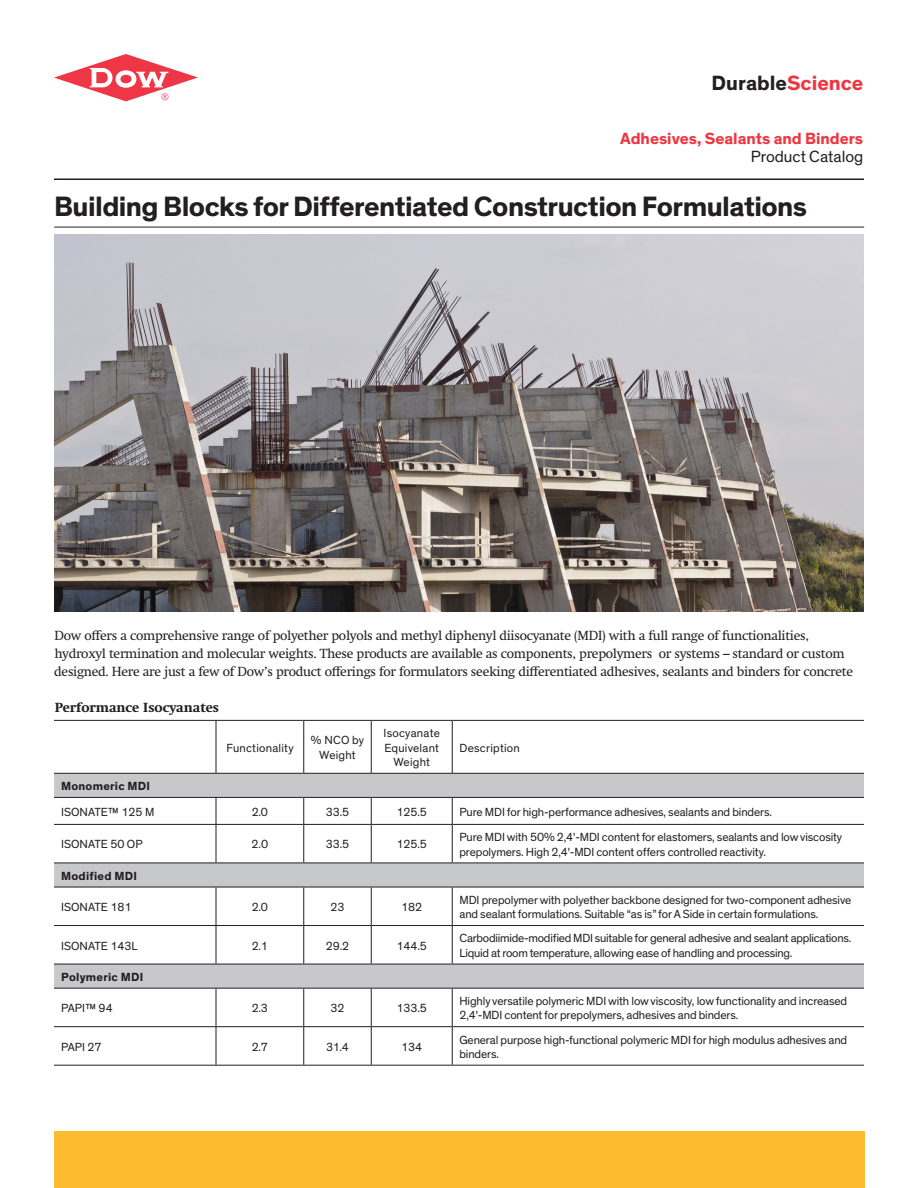
<style>
.page{position:relative;width:918px;height:1188px;background:#fff}
.page>*{position:absolute;margin:0;border:0;box-sizing:border-box;transform-origin:0 0}
.Headline_Primary{font:700 28.5px "Dow Corporate";letter-spacing:-.02em;color:#231f20}
.Sub-market{font:700 21px "Dow Corporate";color:#231f20}
.Sub-market-2{font:700 16.5px "Dow Corporate";color:#ee3640}
.Sub-market-3{font:16.5px "Dow Corporate";color:#231f20}
.t1{font:13.5px/18px "Swift Neue LT Pro";letter-spacing:-.02em;color:#231f20}
.t2{font:700 13.5px "Swift Neue LT Pro";color:#231f20}
.t3{font:12px/14.4px "Dow Corporate";letter-spacing:-.01em;color:#231f20}
.t4{font:12px/14.4px "Dow Corporate";letter-spacing:.02em;color:#231f20;text-align:center}
.t5{font:700 12px "Dow Corporate";letter-spacing:.02em;color:#231f20}
.t6{font:12px/14.4px "Dow Corporate";letter-spacing:.015em;color:#231f20;text-align:center}
.s1{color:#ee3640}
</style>
<div class="page">
<div style="left:54px;top:774px;width:810px;height:23px;background:#c7c8ca"></div>
<svg style="left:54px;top:798px;width:810px;height:26px"></svg>
<svg style="left:54px;top:825px;width:810px;height:240px"></svg>
<hr style="left:54px;top:773px;width:162px;height:1px;background:#231f20">
<hr style="left:216px;top:773px;width:88px;height:1px;background:#231f20">
<hr style="left:304px;top:773px;width:67px;height:1px;background:#231f20">
<hr style="left:371px;top:773px;width:81px;height:1px;background:#231f20">
<hr style="left:452px;top:773px;width:412px;height:1px;background:#231f20">
<hr style="left:54px;top:797px;width:162px;height:1px;background:#231f20">
<hr style="left:216px;top:797px;width:88px;height:1px;background:#231f20">
<hr style="left:304px;top:797px;width:67px;height:1px;background:#231f20">
<hr style="left:371px;top:797px;width:81px;height:1px;background:#231f20">
<hr style="left:452px;top:797px;width:412px;height:1px;background:#231f20">
<hr style="left:54px;top:824px;width:162px;height:1px;background:#231f20">
<hr style="left:216px;top:824px;width:88px;height:1px;background:#231f20">
<hr style="left:304px;top:824px;width:67px;height:1px;background:#231f20">
<hr style="left:371px;top:824px;width:81px;height:1px;background:#231f20">
<hr style="left:452px;top:824px;width:412px;height:1px;background:#231f20">
<hr style="left:54px;top:863px;width:162px;height:1px;background:#231f20">
<hr style="left:216px;top:863px;width:88px;height:1px;background:#231f20">
<hr style="left:304px;top:863px;width:67px;height:1px;background:#231f20">
<hr style="left:371px;top:863px;width:81px;height:1px;background:#231f20">
<hr style="left:452px;top:863px;width:412px;height:1px;background:#231f20">
<hr style="left:54px;top:887px;width:162px;height:1px;background:#231f20">
<hr style="left:216px;top:887px;width:88px;height:1px;background:#231f20">
<hr style="left:304px;top:887px;width:67px;height:1px;background:#231f20">
<hr style="left:371px;top:887px;width:81px;height:1px;background:#231f20">
<hr style="left:452px;top:887px;width:412px;height:1px;background:#231f20">
<hr style="left:54px;top:925px;width:162px;height:1px;background:#231f20">
<hr style="left:216px;top:925px;width:88px;height:1px;background:#231f20">
<hr style="left:304px;top:925px;width:67px;height:1px;background:#231f20">
<hr style="left:371px;top:925px;width:81px;height:1px;background:#231f20">
<hr style="left:452px;top:925px;width:412px;height:1px;background:#231f20">
<hr style="left:54px;top:964px;width:162px;height:1px;background:#231f20">
<hr style="left:216px;top:964px;width:88px;height:1px;background:#231f20">
<hr style="left:304px;top:964px;width:67px;height:1px;background:#231f20">
<hr style="left:371px;top:964px;width:81px;height:1px;background:#231f20">
<hr style="left:452px;top:964px;width:412px;height:1px;background:#231f20">
<hr style="left:54px;top:988px;width:162px;height:1px;background:#231f20">
<hr style="left:216px;top:988px;width:88px;height:1px;background:#231f20">
<hr style="left:304px;top:988px;width:67px;height:1px;background:#231f20">
<hr style="left:371px;top:988px;width:81px;height:1px;background:#231f20">
<hr style="left:452px;top:988px;width:412px;height:1px;background:#231f20">
<hr style="left:54px;top:1026px;width:162px;height:1px;background:#231f20">
<hr style="left:216px;top:1026px;width:88px;height:1px;background:#231f20">
<hr style="left:304px;top:1026px;width:67px;height:1px;background:#231f20">
<hr style="left:371px;top:1026px;width:81px;height:1px;background:#231f20">
<hr style="left:452px;top:1026px;width:412px;height:1px;background:#231f20">
<hr style="left:54px;top:1065px;width:162px;height:1px;background:#231f20">
<hr style="left:216px;top:1065px;width:88px;height:1px;background:#231f20">
<hr style="left:304px;top:1065px;width:67px;height:1px;background:#231f20">
<hr style="left:371px;top:1065px;width:81px;height:1px;background:#231f20">
<hr style="left:452px;top:1065px;width:412px;height:1px;background:#231f20">
<hr style="left:54px;top:720px;width:162px;height:1px;background:#231f20">
<hr style="left:216px;top:720px;width:88px;height:1px;background:#231f20">
<hr style="left:304px;top:720px;width:67px;height:1px;background:#231f20">
<hr style="left:371px;top:720px;width:81px;height:1px;background:#231f20">
<hr style="left:452px;top:720px;width:412px;height:1px;background:#231f20">
<hr style="left:216px;top:721px;width:1px;height:52px;background:#231f20">
<hr style="left:303px;top:721px;width:1px;height:52px;background:#231f20">
<hr style="left:371px;top:721px;width:1px;height:52px;background:#231f20">
<hr style="left:452px;top:721px;width:1px;height:52px;background:#231f20">
<svg style="left:216px;top:798px;width:1px;height:26px"></svg>
<svg style="left:303px;top:798px;width:1px;height:26px"></svg>
<svg style="left:371px;top:798px;width:1px;height:26px"></svg>
<svg style="left:452px;top:798px;width:1px;height:26px"></svg>
<hr style="left:216px;top:825px;width:1px;height:38px;background:#231f20">
<hr style="left:303px;top:825px;width:1px;height:38px;background:#231f20">
<hr style="left:371px;top:825px;width:1px;height:38px;background:#231f20">
<hr style="left:452px;top:825px;width:1px;height:38px;background:#231f20">
<hr style="left:216px;top:887px;width:1px;height:38px;background:#231f20">
<hr style="left:303px;top:887px;width:1px;height:38px;background:#231f20">
<hr style="left:371px;top:887px;width:1px;height:38px;background:#231f20">
<hr style="left:452px;top:887px;width:1px;height:38px;background:#231f20">
<hr style="left:216px;top:926px;width:1px;height:38px;background:#231f20">
<hr style="left:303px;top:926px;width:1px;height:38px;background:#231f20">
<hr style="left:371px;top:926px;width:1px;height:38px;background:#231f20">
<hr style="left:452px;top:926px;width:1px;height:38px;background:#231f20">
<hr style="left:216px;top:989px;width:1px;height:37px;background:#231f20">
<hr style="left:303px;top:989px;width:1px;height:37px;background:#231f20">
<hr style="left:371px;top:989px;width:1px;height:37px;background:#231f20">
<hr style="left:452px;top:989px;width:1px;height:37px;background:#231f20">
<hr style="left:216px;top:1027px;width:1px;height:38px;background:#231f20">
<hr style="left:303px;top:1027px;width:1px;height:38px;background:#231f20">
<hr style="left:371px;top:1027px;width:1px;height:38px;background:#231f20">
<hr style="left:452px;top:1027px;width:1px;height:38px;background:#231f20">
<svg style="left:54px;top:54px;width:144px;height:47px"></svg>
<div style="left:54px;top:1132px;width:810px;height:56px;background:#fdbb2e"></div>
<img style="left:54px;top:234px;width:810px;height:378px">
<hr style="left:54px;top:227px;width:810px;height:1px;background:#231f20">
<hr style="left:54px;top:178px;width:810px;height:2px;background:#231f20">
<p class="Sub-market" style="left:712px;top:70px;width:153px">Durable<span class="s1">Science</span></p>
<p class="Sub-market-2" style="left:620px;top:128px;width:245px">Adhesives, Sealants and Binders</p>
<p class="Sub-market-3" style="left:751px;top:147px;width:114px">Product Catalog</p>
<p class="Headline_Primary" style="left:54px;top:189px;width:754px">Building Blocks for Differentiated Construction Formulations</p>
<p class="t1" style="left:54px;top:627px;width:800px">Dow offers a comprehensive range of polyether polyols and methyl diphenyl diisocyanate (MDI) with a full range of functionalities, hydroxyl termination and molecular weights. These products are available as components, prepolymers or systems – standard or custom designed. Here are just a few of Dow’s product offerings for formulators seeking differentiated adhesives, sealants and binders for concrete</p>
<p class="t2" style="left:55px;top:700px;width:166px">Performance Isocyanates</p>
<p class="t4" style="left:226px;top:741px;width:69px">Functionality</p>
<p class="t6" style="left:311px;top:734px;width:55px">% NCO by<br>Weight</p>
<p class="t4" style="left:384px;top:726px;width:58px">Isocyanate<br>Equivelant<br>Weight</p>
<p class="t4" style="left:459px;top:741px;width:62px">Description</p>
<p class="t5" style="left:61px;top:779px;width:90px">Monomeric MDI</p>
<p class="t3" style="left:61px;top:805px;width:95px">ISONATE™ 125 M</p>
<p class="t3" style="left:252px;top:805px;width:18px">2.0</p>
<p class="t3" style="left:326px;top:805px;width:25px">33.5</p>
<p class="t3" style="left:397px;top:805px;width:32px">125.5</p>
<p class="t3" style="left:459px;top:805px;width:314px">Pure MDI for high-performance adhesives, sealants and binders.</p>
<p class="t3" style="left:61px;top:838px;width:83px">ISONATE 50 OP</p>
<p class="t3" style="left:252px;top:838px;width:18px">2.0</p>
<p class="t3" style="left:326px;top:838px;width:25px">33.5</p>
<p class="t3" style="left:397px;top:838px;width:32px">125.5</p>
<p class="t3" style="left:459px;top:830px;width:384px">Pure MDI with 50% 2,4'-MDI content for elastomers, sealants and low viscosity prepolymers. High 2,4'-MDI content offers controlled reactivity.</p>
<p class="t5" style="left:61px;top:868px;width:77px">Modified MDI</p>
<p class="t3" style="left:61px;top:900px;width:72px">ISONATE 181</p>
<p class="t3" style="left:252px;top:900px;width:18px">2.0</p>
<p class="t3" style="left:330px;top:900px;width:16px">23</p>
<p class="t3" style="left:401px;top:900px;width:22px">182</p>
<p class="t3" style="left:459px;top:893px;width:393px">MDI prepolymer with polyether backbone designed for two-component adhesive and sealant formulations. Suitable “as is” for A Side in certain formulations.</p>
<p class="t3" style="left:61px;top:939px;width:78px">ISONATE 143L</p>
<p class="t3" style="left:252px;top:939px;width:18px">2.1</p>
<p class="t3" style="left:326px;top:939px;width:25px">29.2</p>
<p class="t3" style="left:397px;top:939px;width:32px">144.5</p>
<p class="t3" style="left:459px;top:931px;width:393px">Carbodiimide-modified MDI suitable for general adhesive and sealant applications.<br>Liquid at room temperature, allowing ease of handling and processing.</p>
<p class="t5" style="left:61px;top:969px;width:84px">Polymeric MDI</p>
<p class="t3" style="left:61px;top:1001px;width:53px">PAPI™ 94</p>
<p class="t3" style="left:252px;top:1001px;width:18px">2.3</p>
<p class="t3" style="left:330px;top:1001px;width:16px">32</p>
<p class="t3" style="left:397px;top:1001px;width:32px">133.5</p>
<p class="t3" style="left:459px;top:994px;width:389px">Highly versatile polymeric MDI with low viscosity, low functionality and increased<br>2,4'-MDI content for prepolymers, adhesives and binders.</p>
<p class="t3" style="left:61px;top:1040px;width:42px">PAPI 27</p>
<p class="t3" style="left:252px;top:1040px;width:18px">2.7</p>
<p class="t3" style="left:326px;top:1040px;width:24px">31.4</p>
<p class="t3" style="left:401px;top:1040px;width:22px">134</p>
<p class="t3" style="left:459px;top:1033px;width:389px">General purpose high-functional polymeric MDI for high modulus adhesives and binders.</p>
</div>
